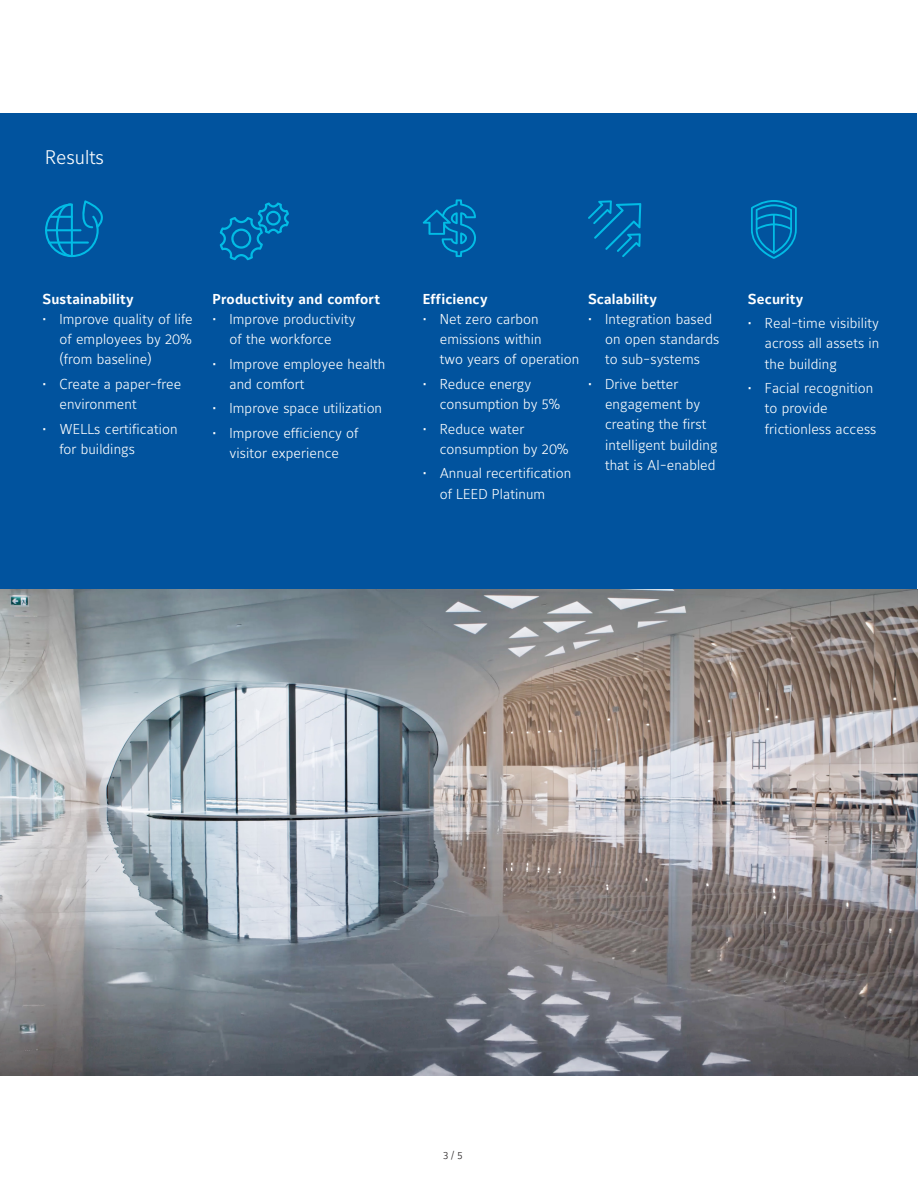
<style>
.page{position:relative;width:918px;height:1188px;background:#fff}
.page>*{position:absolute;margin:0;border:0;box-sizing:border-box;transform-origin:0 0}
._01_Subtitle_level{font:300 19.5px "Maurea Jci Lf ML";color:#fff}
.t1{font:300 14.25px/20.2px "Maurea Jci Lf ML";letter-spacing:.005em;color:#fff}
._02_Bullet_Numbers{font:700 14.25px "Maurea Jci Lf ML";letter-spacing:.01em;color:#fff}
._02_Subtitle_level_2{font:700 14.25px "Maurea Jci Lf ML";letter-spacing:.01em;color:#fff}
.t2{font:300 10.5px "Maurea Jci Lf ML";color:#231f20}
</style>
<div class="page">
<div style="left:1px;top:114px;width:916px;height:556px;background:#01539e"></div>
<img style="left:0;top:589px;width:918px;height:487px">
<svg style="left:45px;top:200px;width:58px;height:57px"></svg>
<svg style="left:588px;top:200px;width:53px;height:57px"></svg>
<svg style="left:423px;top:199px;width:53px;height:58px"></svg>
<svg style="left:751px;top:200px;width:46px;height:59px"></svg>
<hr style="left:773px;top:214px;width:2px;height:40px;background:#02bce5">
<svg style="left:220px;top:202px;width:69px;height:58px"></svg>
<p class="_01_Subtitle_level" style="left:45px;top:145px;width:61px">Results</p>
<p class="_02_Bullet_Numbers" style="left:43px;top:290px;width:93px">Sustainability</p>
<p class="t1" style="left:60px;top:309px;width:135px;text-align:justify;text-indent:-17px">• Improve quality of life of employees by 20% (from baseline)</p>
<p class="t1" style="left:60px;top:374px;width:123px;text-indent:-17px">• Create a paper-free environment</p>
<p class="t1" style="left:60px;top:418px;width:120px;text-indent:-17px">• WELLs certification for buildings</p>
<p class="_02_Bullet_Numbers" style="left:213px;top:290px;width:169px">Productivity and comfort</p>
<p class="t1" style="left:213px;top:309px;width:145px;text-align:center">• Improve productivity of the workforce</p>
<p class="t1" style="left:230px;top:353px;width:157px;text-indent:-17px">• Improve employee health and comfort</p>
<p class="t1" style="left:213px;top:398px;width:171px">• Improve space utilization</p>
<p class="t1" style="left:213px;top:423px;width:147px;text-align:center">• Improve efficiency of visitor experience</p>
<p class="_02_Bullet_Numbers" style="left:423px;top:290px;width:66px">Efficiency</p>
<p class="t1" style="left:440px;top:309px;width:141px;text-indent:-17px">• Net zero carbon emissions within<br>two years of operation</p>
<p class="t1" style="left:440px;top:374px;width:122px;text-indent:-17px">• Reduce energy consumption by 5%</p>
<p class="t1" style="left:440px;top:418px;width:130px;text-indent:-17px">• Reduce water consumption by 20%</p>
<p class="t1" style="left:440px;top:463px;width:133px;text-indent:-17px">• Annual recertification of LEED Platinum</p>
<p class="_02_Bullet_Numbers" style="left:588px;top:290px;width:70px">Scalability</p>
<p class="t1" style="left:605px;top:309px;width:116px;text-indent:-17px">• Integration based on open standards to sub-systems</p>
<p class="t1" style="left:605px;top:374px;width:114px;text-indent:-17px">• Drive better engagement by creating the first intelligent building that is AI-enabled</p>
<p class="_02_Subtitle_level_2" style="left:748px;top:290px;width:57px">Security</p>
<p class="t1" style="left:765px;top:313px;width:116px;text-align:justify;text-indent:-17px">• Real-time visibility across all assets in the building</p>
<p class="t1" style="left:765px;top:378px;width:113px;text-indent:-17px">• Facial recognition to provide frictionless access</p>
<p class="t2" style="left:443px;top:1149px;width:21px">3 / 5</p>
</div>
